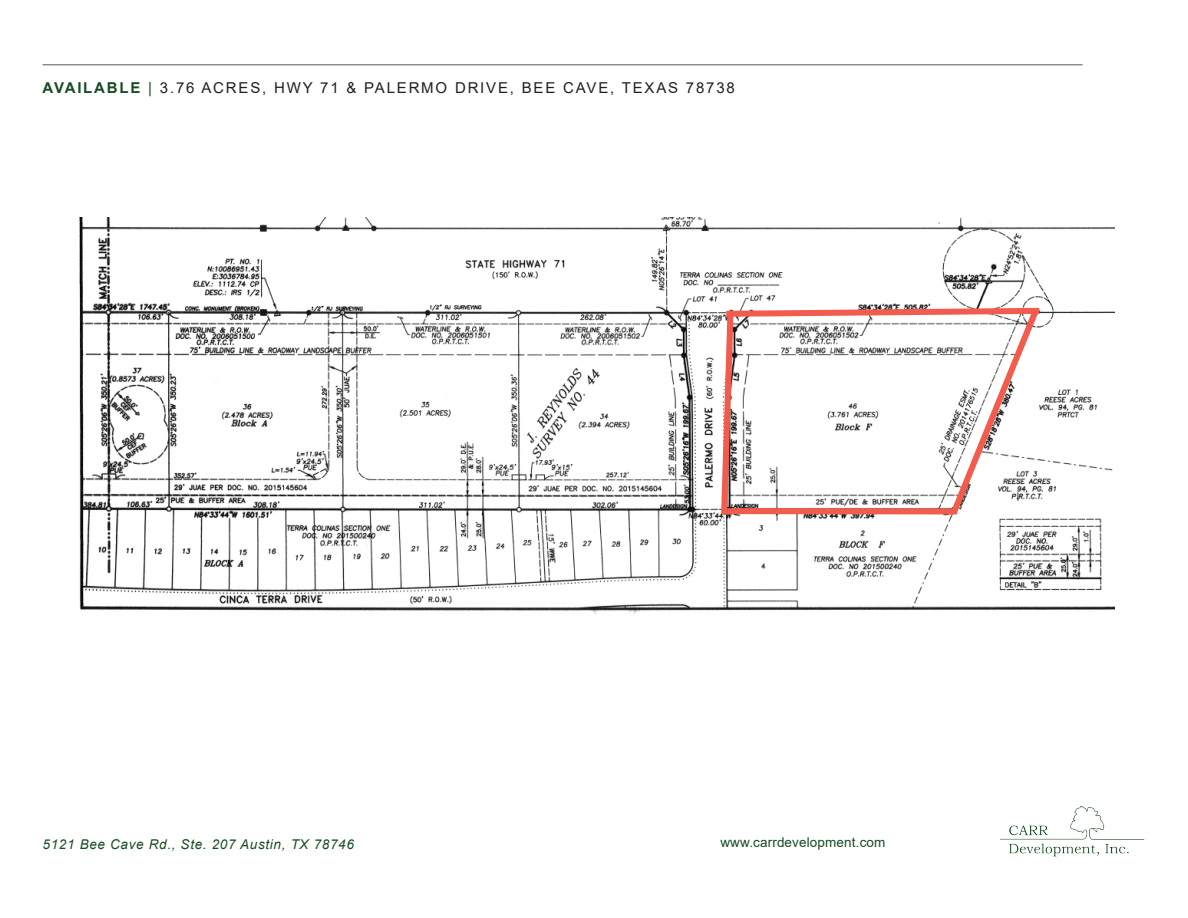
<style>
.page{position:relative;width:1188px;height:918px;background:#fff}
.page>*{position:absolute;margin:0;border:0;box-sizing:border-box;transform-origin:0 0}
.t1{font:15px "Arial";letter-spacing:.12em;color:#231f20}
.t2{font:italic 13.5px "Arial";letter-spacing:.05em;color:#194b23}
.t3{font:13.5px "Arial";letter-spacing:.01em;color:#194b23}
.s1{font-weight:700;color:#194b23}
.s2{color:#194b23}
</style>
<div class="page">
<hr style="left:43px;top:65px;width:1040px;height:1px;background:#57585a">
<img style="left:999px;top:806px;width:146px;height:51px">
<img style="left:79px;top:217px;width:1035px;height:398px">
<svg style="left:718px;top:301px;width:327px;height:220px"></svg>
<p class="t1" style="left:43px;top:77px;width:694px"><span class="s1">AVAILABLE</span> <span class="s2">|</span> 3.76 ACRES, HWY 71 &amp; PALERMO DRIVE, BEE CAVE, TEXAS 78738</p>
<p class="t2" style="left:43px;top:836px;width:313px">5121 Bee Cave Rd., Ste. 207 Austin, TX 78746</p>
<p class="t3" style="left:720px;top:833px;width:167px">www.carrdevelopment.com</p>
</div>
